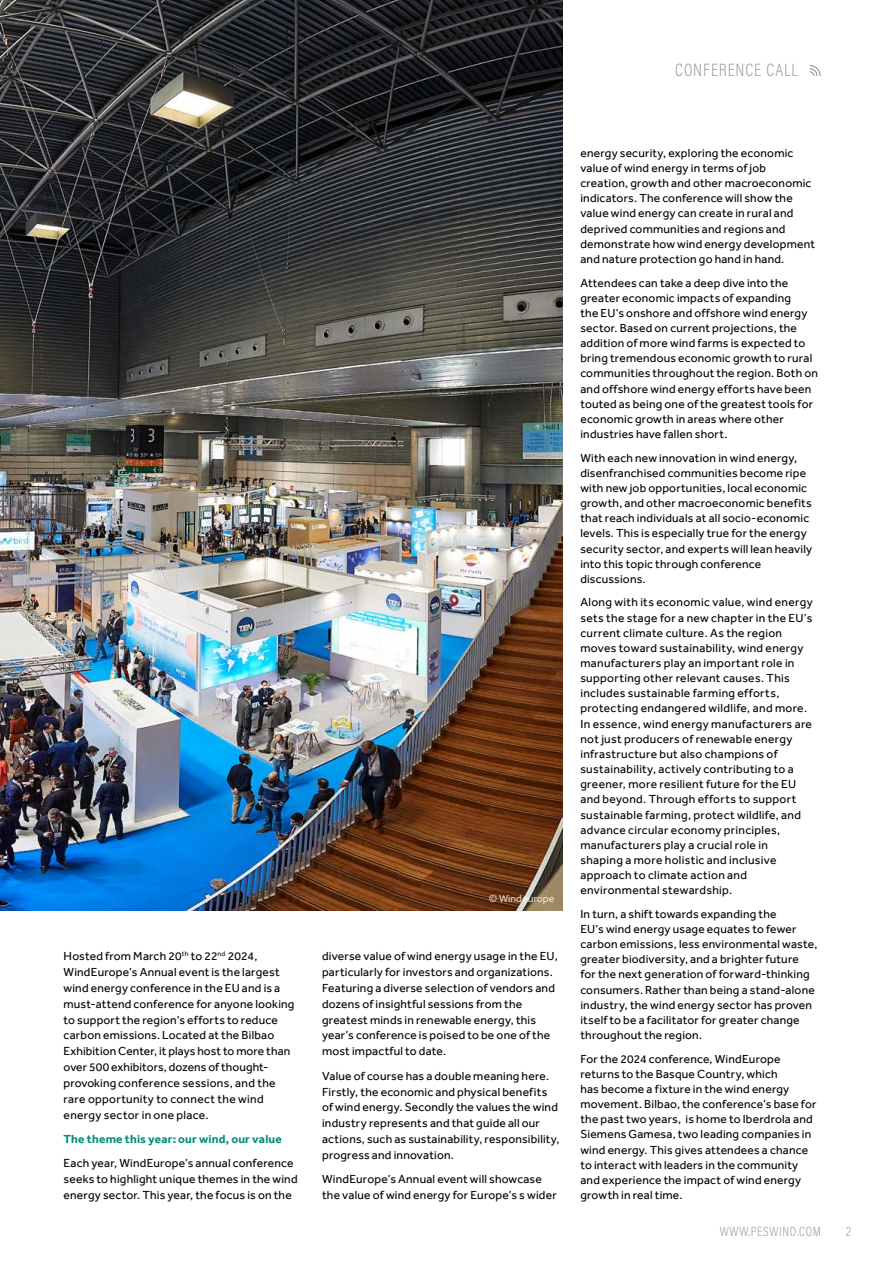
<style>
.page{position:relative;width:893px;height:1263px;background:#fff}
.page>*{position:absolute;margin:0;border:0;box-sizing:border-box;transform-origin:0 0}
.t1{font:200 18px "Acumin Pro Cond";letter-spacing:.05em;color:#939598}
.t2{font:200 13.5px "Acumin Pro Cond";letter-spacing:.05em;color:#939598}
.t3{font:12px/15.1px "Effra";letter-spacing:.02em;color:#000}
.t4{font:700 12px "Effra";letter-spacing:.015em;color:#008c7b}
.t5{font:10.5px "Effra";color:#fff}
</style>
<div class="page">
<img style="left:0;top:0;width:563px;height:910px">
<svg style="left:809px;top:65px;width:12px;height:11px"></svg>
<h1 class="t1" style="left:675px;top:59px;width:124px">CONFERENCE CALL</h1>
<p class="t3" style="left:64px;top:949px;width:232px;line-height:15.9px">Hosted from March 20<sup>th</sup> to 22<sup>nd</sup> 2024, WindEurope’s Annual event is the largest wind energy conference in the EU and is a must-attend conference for anyone looking to support the region’s efforts to reduce carbon emissions. Located at the Bilbao Exhibition Center, it plays host to more than over 500 exhibitors, dozens of thought&shy;provoking conference sessions, and the rare opportunity to connect the wind energy sector in one place.</p>
<p class="t4" style="left:64px;top:1134px;width:220px">The theme this year: our wind, our value</p>
<p class="t3" style="left:64px;top:1156px;width:236px;line-height:15.9px">Each year, WindEurope’s annual conference seeks to highlight unique themes in the wind energy sector. This year, the focus is on the</p>
<p class="t5" style="left:489px;top:894px;width:67px">© Windeurope</p>
<p class="t3" style="left:322px;top:949px;width:237px;line-height:15.9px">diverse value of wind energy usage in the EU, particularly for investors and organizations.<br>Featuring a diverse selection of vendors and dozens of insightful sessions from the greatest minds in renewable energy, this year’s conference is poised to be one of the most impactful to date.</p>
<p class="t3" style="left:322px;top:1068px;width:239px;line-height:15.9px">Value of course has a double meaning here.<br>Firstly, the economic and physical benefits of wind energy. Secondly the values the wind industry represents and that guide all our actions, such as sustainability, responsibility, progress and innovation.</p>
<p class="t3" style="left:322px;top:1172px;width:236px;line-height:15.9px">WindEurope’s Annual event will showcase the value of wind energy for Europe’s s wider</p>
<p class="t3" style="left:580px;top:146px;width:236px">energy security, exploring the economic value of wind energy in terms of job creation, growth and other macroeconomic indicators. The conference will show the value wind energy can create in rural and deprived communities and regions and demonstrate how wind energy development and nature protection go hand in hand.</p>
<p class="t3" style="left:580px;top:276px;width:239px">Attendees can take a deep dive into the greater economic impacts of expanding<br>the EU’s onshore and offshore wind energy sector. Based on current projections, the addition of more wind farms is expected to bring tremendous economic growth to rural communities throughout the region. Both on and offshore wind energy efforts have been touted as being one of the greatest tools for economic growth in areas where other industries have fallen short.</p>
<p class="t3" style="left:580px;top:451px;width:233px">With each new innovation in wind energy, disenfranchised communities become ripe with new job opportunities, local economic growth, and other macroeconomic benefits that reach individuals at all socio-economic levels. This is especially true for the energy security sector, and experts will lean heavily into this topic through conference discussions.</p>
<p class="t3" style="left:580px;top:596px;width:234px">Along with its economic value, wind energy sets the stage for a new chapter in the EU’s current climate culture. As the region moves toward sustainability, wind energy manufacturers play an important role in supporting other relevant causes. This includes sustainable farming efforts, protecting endangered wildlife, and more.<br>In essence, wind energy manufacturers are not just producers of renewable energy infrastructure but also champions of sustainability, actively contributing to a greener, more resilient future for the EU and beyond. Through efforts to support sustainable farming, protect wildlife, and advance circular economy principles, manufacturers play a crucial role in shaping a more holistic and inclusive approach to climate action and environmental stewardship.</p>
<p class="t3" style="left:580px;top:907px;width:239px">In turn, a shift towards expanding the<br>EU’s wind energy usage equates to fewer carbon emissions, less environmental waste, greater biodiversity, and a brighter future for the next generation of forward-thinking consumers. Rather than being a stand-alone industry, the wind energy sector has proven itself to be a facilitator for greater change throughout the region.</p>
<p class="t3" style="left:580px;top:1052px;width:238px">For the 2024 conference, WindEurope returns to the Basque Country, which<br>has become a fixture in the wind energy movement. Bilbao, the conference’s base for the past two years, is home to Iberdrola and Siemens Gamesa, two leading companies in wind energy. This gives attendees a chance to interact with leaders in the community and experience the impact of wind energy growth in real time.</p>
<p class="t2" style="left:720px;top:1223px;width:102px">WWW.PESWIND.COM</p>
<p class="t2" style="left:846px;top:1223px;width:7px">2</p>
</div>
